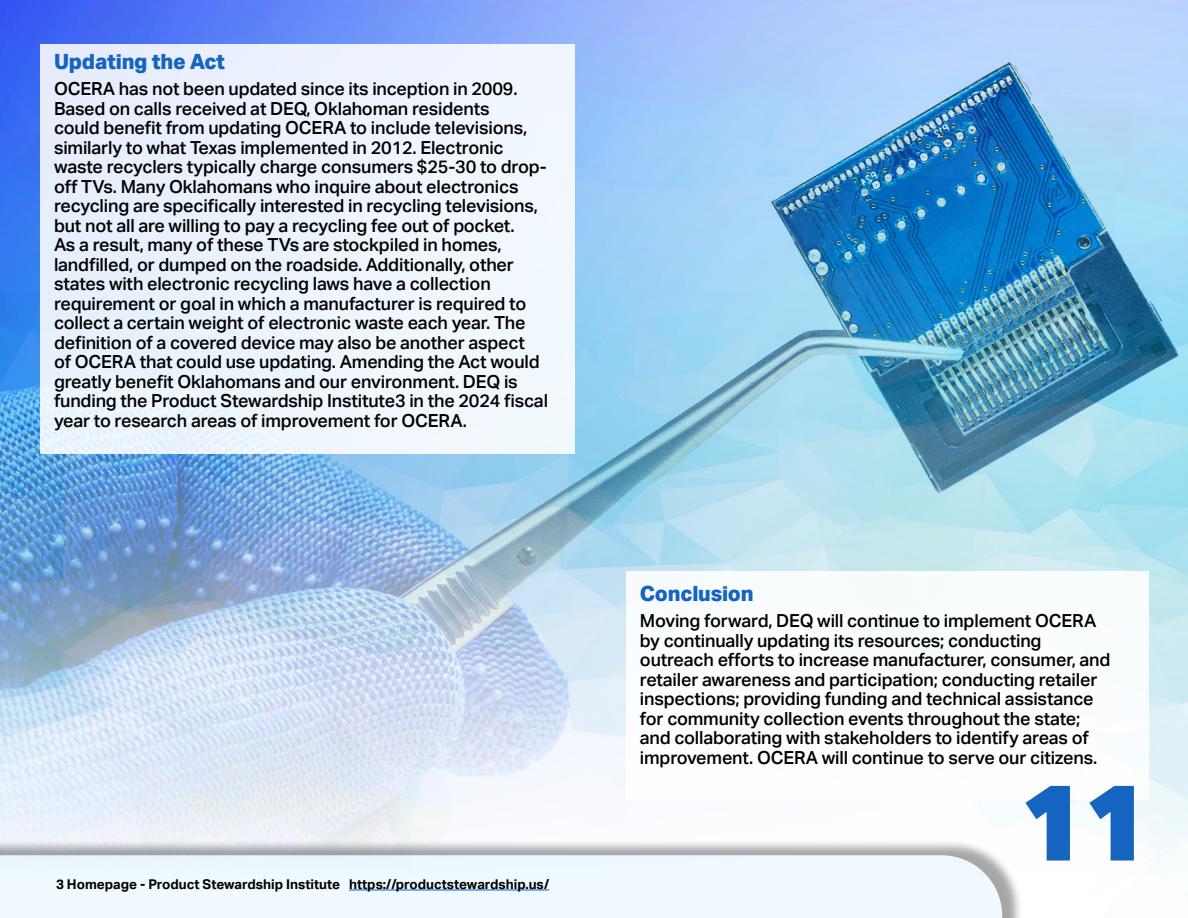
<style>
.page{position:relative;width:1188px;height:918px;background:#fff}
.page>*{position:absolute;margin:0;border:0;box-sizing:border-box;transform-origin:0 0}
.t1{font:900 108px "Aktiv Grotesk";color:#1564c0}
.Subhead{font:800 21px "Aktiv Grotesk";letter-spacing:-.01em;color:#1564c0}
.t2{font:500 18px/19.5px "Aktiv Grotesk";letter-spacing:-.01em;color:#000}
.t3{font:700 13.5px "Aktiv Grotesk";color:#000}
</style>
<div class="page">
<div style="left:0;top:873px;width:1002px;height:45px;background:#eff9fe"></div>
<img style="left:0;top:0;width:1188px;height:873px">
<div style="left:40px;top:44px;width:535px;height:410px;background:#edf4fd"></div>
<div style="left:626px;top:571px;width:523px;height:229px;background:#fff"></div>
<hr style="left:349px;top:890px;width:200px;height:1px;background:#0563c1">
<p class="Subhead" style="left:54px;top:49px;width:173px">Updating the Act</p>
<p class="t2" style="left:54px;top:79px;width:496px">OCERA has not been updated since its inception in 2009.<br>Based on calls received at DEQ, Oklahoman residents<br>could benefit from updating OCERA to include televisions, similarly to what Texas implemented in 2012. Electronic waste recyclers typically charge consumers $25-30 to drop&shy;off TVs. Many Oklahomans who inquire about electronics recycling are specifically interested in recycling televisions, but not all are willing to pay a recycling fee out of pocket.<br>As a result, many of these TVs are stockpiled in homes, landfilled, or dumped on the roadside. Additionally, other states with electronic recycling laws have a collection requirement or goal in which a manufacturer is required to collect a certain weight of electronic waste each year. The definition of a covered device may also be another aspect<br>of OCERA that could use updating. Amending the Act would greatly benefit Oklahomans and our environment. DEQ is funding the Product Stewardship Institute3 in the 2024 fiscal year to research areas of improvement for OCERA.</p>
<p class="t3" style="left:56px;top:876px;width:495px">3 Homepage - Product Stewardship Institute https://productstewardship.us/</p>
<p class="Subhead" style="left:640px;top:581px;width:115px">Conclusion</p>
<p class="t2" style="left:640px;top:611px;width:472px">Moving forward, DEQ will continue to implement OCERA by continually updating its resources; conducting outreach efforts to increase manufacturer, consumer, and retailer awareness and participation; conducting retailer inspections; providing funding and technical assistance for community collection events throughout the state; and collaborating with stakeholders to identify areas of improvement. OCERA will continue to serve our citizens.</p>
<p class="t1" style="left:1020px;top:752px;width:129px">11</p>
</div>
